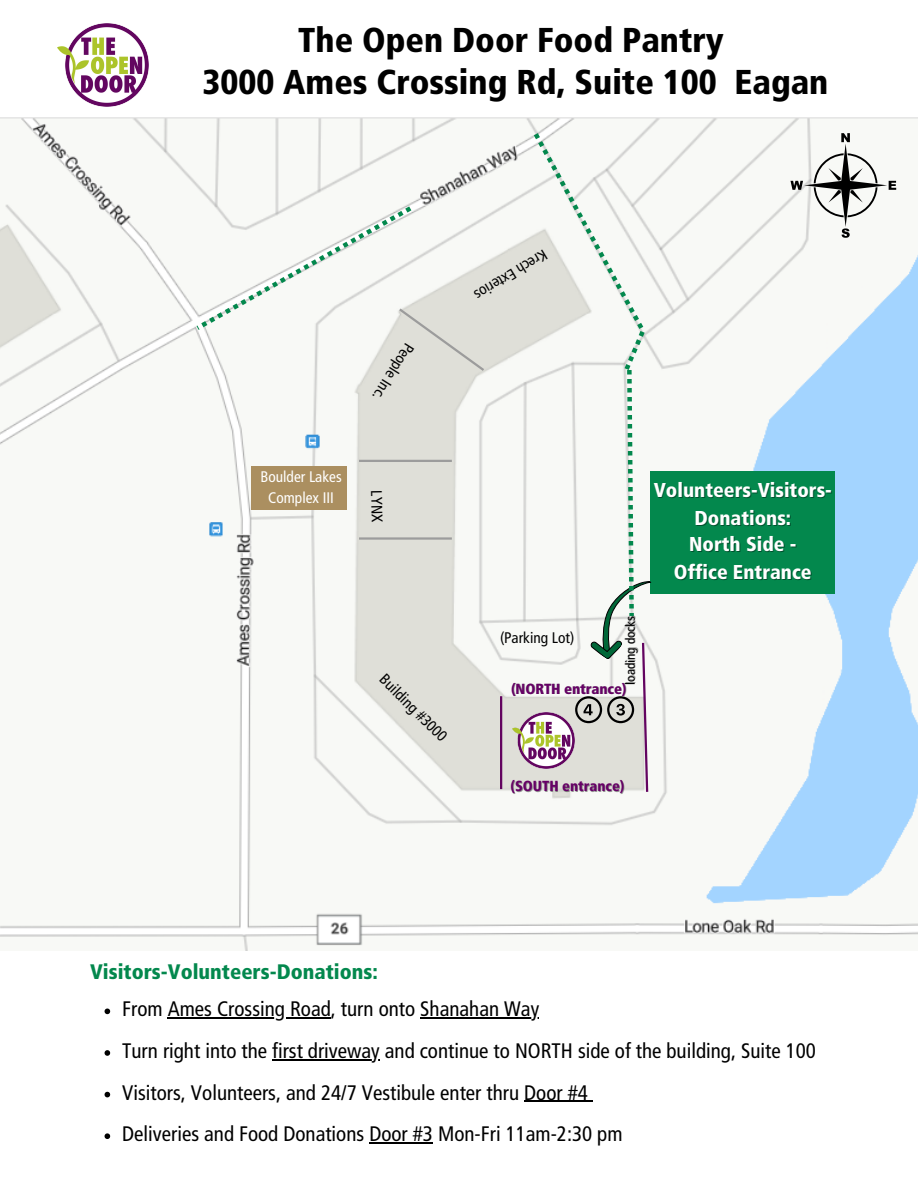
<style>
.page{position:relative;width:918px;height:1188px;background:#fff}
.page>*{position:absolute;margin:0;border:0;box-sizing:border-box;transform-origin:0 0}
.t1{font:900 condensed 34.5px "Frutiger LT Std";color:#000}
.t2{font:condensed 21px "Frutiger LT Std";color:#000}
.t3{font:900 condensed 21px "Frutiger LT Std";color:#03884d}
.t4{font:900 condensed 20.1px "Frutiger LT Std";color:#fff}
.t5{font:condensed 15.3px "Frutiger LT Std";color:#010101}
.t6{font:condensed 15.3px "Frutiger LT Std";color:#fff}
.t7{font:900 condensed 14.55px "Frutiger LT Std";color:#606}
.t8{font:condensed 13.05px "Frutiger LT Std";color:#000}
</style>
<div class="page">
<img style="left:0;top:117px;width:918px;height:834px">
<img style="left:512px;top:712px;width:22px;height:57px">
<div style="left:251px;top:466px;width:96px;height:44px;background:#ab8f60"></div>
<hr style="left:500px;top:696px;width:2px;height:93px;background:#630460">
<img style="left:57px;top:23px;width:91px;height:84px">
<div style="left:651px;top:471px;width:184px;height:123px;background:#03884d"></div>
<hr style="left:359px;top:537px;width:93px;height:3px;background:#9c9c9c">
<hr style="left:359px;top:460px;width:93px;height:2px;background:#9c9c9c">
<svg style="left:791px;top:133px;width:105px;height:105px"></svg>
<svg style="left:196px;top:206px;width:291px;height:167px"></svg>
<svg style="left:534px;top:133px;width:119px;height:661px"></svg>
<svg style="left:105px;top:1009px;width:5px;height:5px"></svg>
<hr style="left:168px;top:1018px;width:163px;height:1px;background:#000">
<hr style="left:420px;top:1018px;width:119px;height:1px;background:#000">
<svg style="left:105px;top:1050px;width:5px;height:6px"></svg>
<hr style="left:272px;top:1059px;width:108px;height:1px;background:#000">
<svg style="left:105px;top:1092px;width:5px;height:5px"></svg>
<hr style="left:524px;top:1101px;width:64px;height:1px;background:#000">
<svg style="left:105px;top:1133px;width:5px;height:6px"></svg>
<hr style="left:369px;top:1142px;width:64px;height:2px;background:#000">
<p class="t1" style="left:298px;top:26px;width:427px">The Open Door Food Pantry</p>
<p class="t1" style="left:203px;top:68px;width:627px">3000 Ames Crossing Rd, Suite 100 Eagan</p>
<p class="t6" style="left:260px;top:471px;width:83px">Boulder Lakes</p>
<p class="t6" style="left:268px;top:491px;width:67px">Complex III</p>
<p class="t5" style="left:416px;top:348px;width:65px;rotate:122deg">Peop el nI c.</p>
<p class="t5" style="left:549px;top:259px;width:84px;rotate:149deg">Ker hc Exet roi s</p>
<p class="t5" style="left:383px;top:490px;width:33px;rotate:89deg">LYNX</p>
<p class="t5" style="left:387px;top:672px;width:90px;rotate:45deg">Building #3000</p>
<p class="t8" style="left:625px;top:685px;width:70px;rotate:-90deg">loading docks</p>
<p class="t7" style="left:511px;top:683px;width:117px">(NORTH entrance)</p>
<p class="t5" style="left:500px;top:632px;width:76px">(Parking Lot)</p>
<p class="t4" style="left:654px;top:482px;width:180px">Volunteers-Visitors-</p>
<p class="t4" style="left:695px;top:510px;width:98px">Donations:</p>
<p class="t4" style="left:689px;top:536px;width:109px">North Side -</p>
<p class="t4" style="left:674px;top:564px;width:139px">Office Entrance</p>
<p class="t7" style="left:510px;top:780px;width:116px">(SOUTH entrance)</p>
<p class="t3" style="left:90px;top:964px;width:289px">Visitors-Volunteers-Donations:</p>
<p class="t2" style="left:122px;top:1001px;width:418px">From Ames Crossing Road, turn onto Shanahan Way</p>
<p class="t2" style="left:122px;top:1042px;width:695px">Turn right into the first driveway and continue to NORTH side of the building, Suite 100</p>
<p class="t2" style="left:122px;top:1084px;width:467px">Visitors, Volunteers, and 24/7 Vestibule enter thru Door #4</p>
<p class="t2" style="left:122px;top:1126px;width:502px">Deliveries and Food Donations Door #3 Mon-Fri 11am-2:30 pm</p>
</div>
